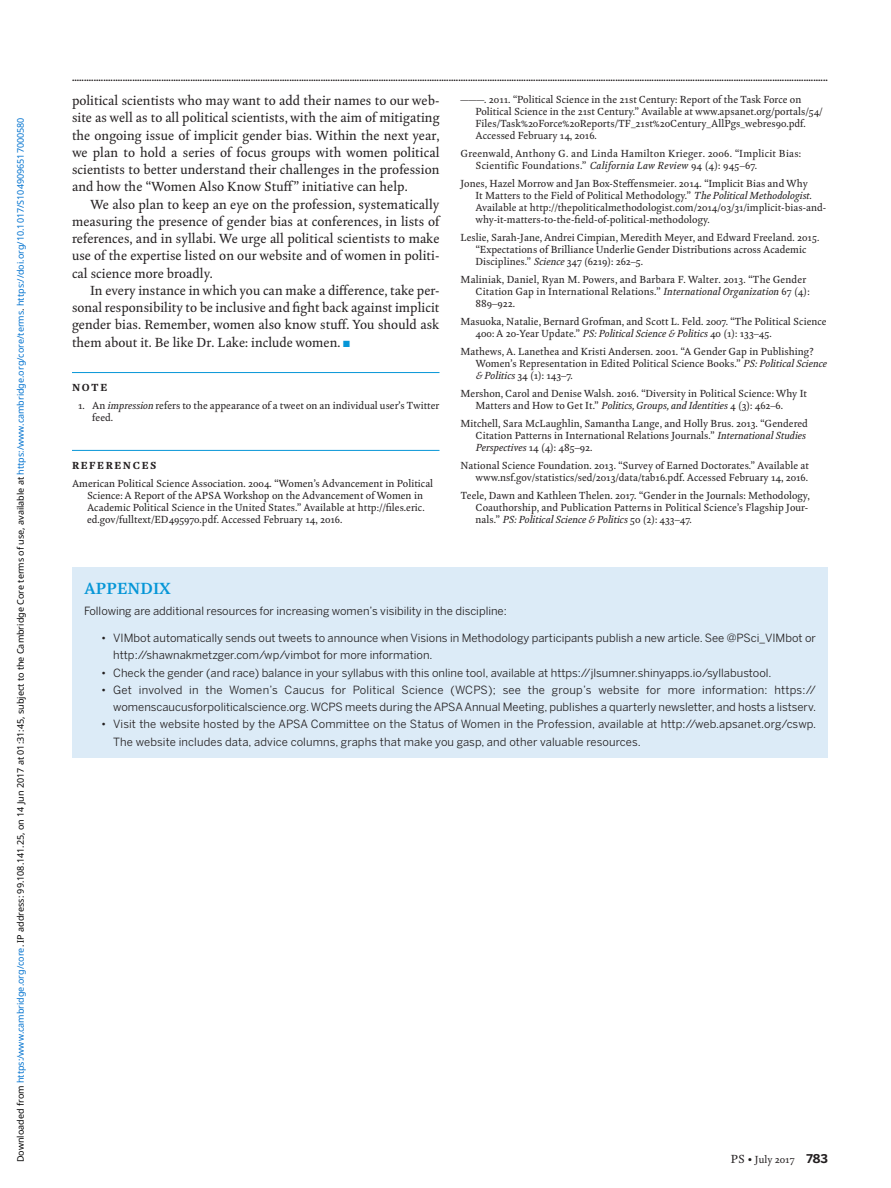
<style>
.page{position:relative;width:891px;height:1188px;background:#fff}
.page>*{position:absolute;margin:0;border:0;box-sizing:border-box;transform-origin:0 0}
.appendix-title{font:700 16.5px "Kingfisher";color:#0696d7}
.text{font:13.5px/17.2px "Kingfisher";color:#231f20;text-align:justify}
.text_flush{font:13.5px/17.2px "Kingfisher";color:#231f20;text-align:justify}
.bullet-list1_copy{font:11.25px/17.2px "Benton Sans";color:#231f20}
.appendix_text_flush{font:11.25px "Benton Sans";color:#231f20}
.reference{font:10.5px/12px "Kingfisher";color:#231f20}
.t1{font:700 10.5px "Kingfisher";color:#231f20}
.reference-2{font:10.5px/12px "Kingfisher";letter-spacing:.02em;color:#231f20}
.footnote-para{font:10.5px/12px "Kingfisher";color:#231f20}
.reference-title{font:800 10.5px "Kingfisher";letter-spacing:.14em;color:#231f20}
.footnote-title{font:800 10.5px "Kingfisher";color:#231f20}
.t2{font:9px "Noto Sans";color:#000}
.s1{color:#0172cf}
.s2{color:#0696d7}
.s3{font-style:italic}
.s4{font-size:12px}
.s5{font-family:"Benton Sans";font-weight:700;font-size:12px}
</style>
<div class="page">
<hr style="left:72px;top:372px;width:368px;height:1px;background:#0696d7">
<hr style="left:72px;top:450px;width:368px;height:1px;background:#0696d7">
<div style="left:72px;top:567px;width:756px;height:191px;background:#dcebf7"></div>
<p class="t2" style="left:14px;top:1162px;width:1046px;rotate:-90deg">Downloaded from <span class="s1">https:/www.cambridge.org/core</span>. IP address: 99.108.141.25, on 14 Jun 2017 at 01:31:45, subject to the Cambridge Core terms of use, available at <span class="s1">https:/www.cambridge.org/core/terms</span>. <span class="s1">https://doi.org/10.1017/S1049096517000580</span></p>
<p class="t1" style="left:72px;top:70px;width:757px">.........................................................................................................................................................................................................................................................................................................................</p>
<p class="text_flush" style="left:72px;top:91px;width:369px">political scientists who may want to add their names to our web&shy;site as well as to all political scientists, with the aim of mitigating the ongoing issue of implicit gender bias. Within the next year, we plan to hold a series of focus groups with women political scientists to better understand their challenges in the profession and how the “Women Also Know Stuff” initiative can help.</p>
<p class="text" style="left:72px;top:195px;width:369px;text-indent:18px">We also plan to keep an eye on the profession, systematically measuring the presence of gender bias at conferences, in lists of references, and in syllabi. We urge all political scientists to make use of the expertise listed on our website and of women in politi&shy;cal science more broadly.</p>
<p class="text" style="left:72px;top:281px;width:369px;text-indent:18px">In every instance in which you can make a difference, take per&shy;sonal responsibility to be inclusive and fight back against implicit gender bias. Remember, women also know stuff. You should ask them about it. Be like Dr. Lake: include women. <span class="s2">■</span></p>
<p class="footnote-title" style="left:72px;top:380px;width:37px">NOTE</p>
<p class="footnote-para" style="left:92px;top:399px;width:349px;text-indent:-14px">1. An <span class="s3">impression</span> refers to the appearance of a tweet on an individual user’s Twitter feed.</p>
<p class="reference" style="left:476px;top:93px;width:349px;text-indent:-15px">———. 2011. “Political Science in the 21st Century: Report of the Task Force on Political Science in the 21st Century.” Available at www.apsanet.org/portals/54/ Files/Task%20Force%20Reports/TF_21st%20Century_AllPgs_webres90.pdf.<br>Accessed February 14, 2016.</p>
<p class="reference-2" style="left:476px;top:147px;width:327px;text-indent:-15px">Greenwald, Anthony G. and Linda Hamilton Krieger. 2006. “Implicit Bias:<br>Scientific Foundations.” <span class="s3">California Law Review</span> 94 (4): 945–67.</p>
<p class="reference" style="left:476px;top:177px;width:352px;text-indent:-15px">Jones, Hazel Morrow and Jan Box-Steffensmeier. 2014. “Implicit Bias and Why<br>It Matters to the Field of Political Methodology.” <span class="s3">The Political Methodologist</span>.<br>Available at http://thepoliticalmethodologist.com/2014/03/31/implicit-bias-and&shy;why-it-matters-to-the-field-of-political-methodology.</p>
<p class="reference" style="left:476px;top:231px;width:345px;text-indent:-15px">Leslie, Sarah-Jane, Andrei Cimpian, Meredith Meyer, and Edward Freeland. 2015. “Expectations of Brilliance Underlie Gender Distributions across Academic<br>Disciplines.” <span class="s3">Science</span> 347 (6219): 262–5.</p>
<p class="reference" style="left:475px;top:273px;width:336px;text-indent:-15px">Maliniak, Daniel, Ryan M. Powers, and Barbara F. Walter. 2013. “The Gender<br>Citation Gap in International Relations.” <span class="s3">International Organization</span> 67 (4):<br>889–922.</p>
<p class="reference" style="left:475px;top:315px;width:353px;text-indent:-15px">Masuoka, Natalie, Bernard Grofman, and Scott L. Feld. 2007. “The Political Science<br>400: A 20-Year Update.” <span class="s3">PS: Political Science &amp; Politics</span> 40 (1): 133–45.</p>
<p class="reference" style="left:475px;top:345px;width:353px;text-indent:-15px">Mathews, A. Lanethea and Kristi Andersen. 2001. “A Gender Gap in Publishing?<br>Women’s Representation in Edited Political Science Books.” <span class="s3">PS: Political Science &amp; Politics</span> 34 (1): 143–7.</p>
<p class="reference" style="left:475px;top:387px;width:333px;text-indent:-15px">Mershon, Carol and Denise Walsh. 2016. “Diversity in Political Science: Why It<br>Matters and How to Get It.” <span class="s3">Politics, Groups, and Identities</span> 4 (3): 462–6.</p>
<p class="reference" style="left:475px;top:417px;width:334px;text-indent:-15px">Mitchell, Sara McLaughlin, Samantha Lange, and Holly Brus. 2013. “Gendered<br>Citation Patterns in International Relations Journals.” <span class="s3">International Studies<br>Perspectives</span> 14 (4): 485–92.</p>
<p class="reference" style="left:460px;top:459px;width:350px;text-align:right">National Science Foundation. 2013. “Survey of Earned Doctorates.” Available at www.nsf.gov/statistics/sed/2013/data/tab16.pdf. Accessed February 14, 2016.</p>
<p class="reference" style="left:475px;top:489px;width:336px;text-indent:-15px">Teele, Dawn and Kathleen Thelen. 2017. “Gender in the Journals: Methodology,<br>Coauthorship, and Publication Patterns in Political Science’s Flagship Jour&shy;nals.” <span class="s3">PS: Political Science &amp; Politics</span> 50 (2): 433–47.</p>
<p class="reference-title" style="left:72px;top:458px;width:86px">REFERENCES</p>
<p class="reference" style="left:87px;top:477px;width:348px;text-indent:-15px">American Political Science Association. 2004. “Women’s Advancement in Political Science: A Report of the APSA Workshop on the Advancement of Women in Academic Political Science in the United States.” Available at http://files.eric. ed.gov/fulltext/ED495970.pdf. Accessed February 14, 2016.</p>
<p class="appendix-title" style="left:84px;top:577px;width:89px">APPENDIX</p>
<p class="appendix_text_flush" style="left:84px;top:604px;width:424px">Following are additional resources for increasing women’s visibility in the discipline:</p>
<p class="bullet-list1_copy" style="left:113px;top:630px;width:704px;text-indent:-12px">• VIMbot automatically sends out tweets to announce when Visions in Methodology participants publish a new article. See @PSci_VIMbot or http://shawnakmetzger.com/wp/vimbot for more information.</p>
<p class="bullet-list1_copy" style="left:101px;top:664px;width:672px">• Check the gender (and race) balance in your syllabus with this online tool, available at https://jlsumner.shinyapps.io/syllabustool.</p>
<p class="bullet-list1_copy" style="left:101px;top:681px;width:717px;text-align:right">• Get involved in the Women’s Caucus for Political Science (WCPS); see the group’s website for more information: https:// womenscaucusforpoliticalscience.org.WCPS meets during the APSAAnnual Meeting, publishes a quarterly newsletter, and hosts a listserv.</p>
<p class="bullet-list1_copy" style="left:113px;top:716px;width:705px;text-indent:-12px">• Visit the website hosted by the APSA Committee on the Status of Women in the Profession, available at http://web.apsanet.org/cswp.<br>The website includes data, advice columns, graphs that make you gasp, and other valuable resources.</p>
<p class="reference" style="left:731px;top:1153px;width:99px"><span class="s4">PS •</span> July 2017 <span class="s5">783</span></p>
</div>
